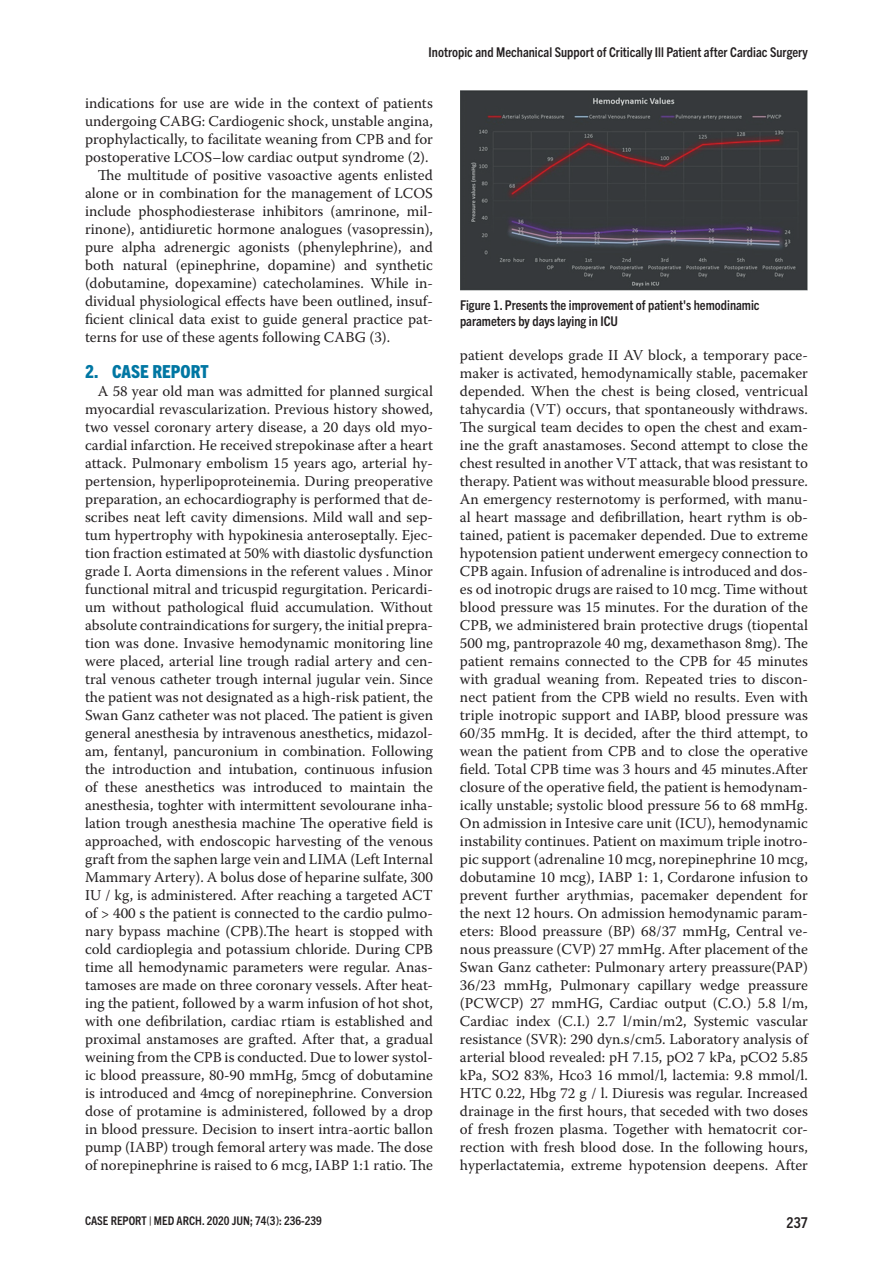
<style>
.page{position:relative;width:893px;height:1263px;background:#fff}
.page>*{position:absolute;margin:0;border:0;box-sizing:border-box;transform-origin:0 0}
.t1{font:800 condensed 18px "Trade Gothic Next LT Pro";color:#0077a3}
.t2{font:15px/18px "Warnock Pro";color:#231f20;text-align:justify}
.t3{font:700 condensed 15px "Trade Gothic Next LT Pro";color:#231f20}
.t4{font:700 condensed 13.5px/16.2px "Trade Gothic Next LT Pro";color:#231f20}
.t5{font:700 condensed 12px "Trade Gothic Next LT Pro";color:#231f20}
</style>
<div class="page">
<img style="left:460px;top:90px;width:348px;height:201px">
<p class="t4" style="left:429px;top:44px;width:381px">Inotropic and Mechanical Support of Critically Ill Patient after Cardiac Surgery</p>
<p class="t2" style="left:85px;top:94px;width:349px">indications for use are wide in the context of patients</p>
<p class="t2" style="left:85px;top:112px;width:349px">undergoing CABG: Cardiogenic shock, unstable angina,</p>
<p class="t2" style="left:85px;top:130px;width:349px">prophylactically, to facilitate weaning from CPB and for</p>
<p class="t2" style="left:85px;top:148px;width:345px">postoperative LCOS–low cardiac output syndrome (2).</p>
<p class="t2" style="left:98px;top:166px;width:337px">The multitude of positive vasoactive agents enlisted</p>
<p class="t2" style="left:85px;top:184px;width:349px">alone or in combination for the management of LCOS</p>
<p class="t2" style="left:85px;top:202px;width:349px">include phosphodiesterase inhibitors (amrinone, mil-</p>
<p class="t2" style="left:85px;top:220px;width:349px">rinone), antidiuretic hormone analogues (vasopressin),</p>
<p class="t2" style="left:85px;top:238px;width:349px">pure alpha adrenergic agonists (phenylephrine), and</p>
<p class="t2" style="left:85px;top:256px;width:349px">both natural (epinephrine, dopamine) and synthetic</p>
<p class="t2" style="left:85px;top:274px;width:349px">(dobutamine, dopexamine) catecholamines. While in-</p>
<p class="t2" style="left:85px;top:292px;width:349px">dividual physiological effects have been outlined, insuf-</p>
<p class="t2" style="left:85px;top:310px;width:349px">ficient clinical data exist to guide general practice pat-</p>
<p class="t2" style="left:85px;top:328px;width:307px">terns for use of these agents following CABG (3).</p>
<p class="t1" style="left:85px;top:359px;width:125px">2. CASE REPORT</p>
<p class="t2" style="left:85px;top:382px;width:349px;text-indent:13px">A 58 year old man was admitted for planned surgical myocardial revascularization. Previous history showed, two vessel coronary artery disease, a 20 days old myo&shy;cardial infarction. He received strepokinase after a heart attack. Pulmonary embolism 15 years ago, arterial hy&shy;pertension, hyperlipoproteinemia. During preoperative preparation, an echocardiography is performed that de&shy;scribes neat left cavity dimensions. Mild wall and sep&shy;tum hypertrophy with hypokinesia anteroseptally. Ejec&shy;tion fraction estimated at 50% with diastolic dysfunction grade I. Aorta dimensions in the referent values . Minor functional mitral and tricuspid regurgitation. Pericardi&shy;um without pathological fluid accumulation. Without absolute contraindications for surgery, the initial prepra&shy;tion was done. Invasive hemodynamic monitoring line were placed, arterial line trough radial artery and cen&shy;tral venous catheter trough internal jugular vein. Since the patient was not designated as a high-risk patient, the Swan Ganz catheter was not placed. The patient is given general anesthesia by intravenous anesthetics, midazol&shy;am, fentanyl, pancuronium in combination. Following the introduction and intubation, continuous infusion of these anesthetics was introduced to maintain the anesthesia, toghter with intermittent sevolourane inha&shy;lation trough anesthesia machine The operative field is approached, with endoscopic harvesting of the venous graft from the saphen large vein and LIMA (Left Internal Mammary Artery). A bolus dose of heparine sulfate, 300<br>IU / kg, is administered. After reaching a targeted ACT of &gt; 400 s the patient is connected to the cardio pulmo&shy;nary bypass machine (CPB).The heart is stopped with cold cardioplegia and potassium chloride. During CPB time all hemodynamic parameters were regular. Anas&shy;tamoses are made on three coronary vessels. After heat&shy;ing the patient, followed by a warm infusion of hot shot, with one defibrilation, cardiac rtiam is established and proximal anstamoses are grafted. After that, a gradual weining from the CPB is conducted. Due to lower systol&shy;ic blood preassure, 80-90 mmHg, 5mcg of dobutamine is introduced and 4mcg of norepinephrine. Conversion dose of protamine is administered, followed by a drop in blood pressure. Decision to insert intra-aortic ballon pump (IABP) trough femoral artery was made. The dose of norepinephrine is raised to 6 mcg, IABP 1:1 ratio. The</p>
<p class="t4" style="left:460px;top:296px;width:301px">Figure 1. Presents the improvement of patient's hemodinamic parameters by days laying in ICU</p>
<p class="t2" style="left:460px;top:346px;width:349px">patient develops grade II AV block, a temporary pace&shy;maker is activated, hemodynamically stable, pacemaker depended. When the chest is being closed, ventricual tahycardia (VT) occurs, that spontaneously withdraws.<br>The surgical team decides to open the chest and exam&shy;ine the graft anastamoses. Second attempt to close the chest resulted in another VT attack, that was resistant to therapy. Patient was without measurable blood pressure.<br>An emergency resternotomy is performed, with manu&shy;al heart massage and defibrillation, heart rythm is ob&shy;tained, patient is pacemaker depended. Due to extreme hypotension patient underwent emergecy connection to CPB again. Infusion of adrenaline is introduced and dos&shy;es od inotropic drugs are raised to 10 mcg. Time without blood pressure was 15 minutes. For the duration of the CPB, we administered brain protective drugs (tiopental 500 mg, pantroprazole 40 mg, dexamethason 8mg). The patient remains connected to the CPB for 45 minutes with gradual weaning from. Repeated tries to discon&shy;nect patient from the CPB wield no results. Even with triple inotropic support and IABP, blood pressure was 60/35 mmHg. It is decided, after the third attempt, to wean the patient from CPB and to close the operative field. Total CPB time was 3 hours and 45 minutes.After closure of the operative field, the patient is hemodynam&shy;ically unstable; systolic blood pressure 56 to 68 mmHg.<br>On admission in Intesive care unit (ICU), hemodynamic instability continues. Patient on maximum triple inotro&shy;pic support (adrenaline 10 mcg, norepinephrine 10 mcg, dobutamine 10 mcg), IABP 1: 1, Cordarone infusion to prevent further arythmias, pacemaker dependent for the next 12 hours. On admission hemodynamic param&shy;eters: Blood preassure (BP) 68/37 mmHg, Central ve&shy;nous preassure (CVP) 27 mmHg. After placement of the Swan Ganz catheter: Pulmonary artery preassure(PAP)<br>36/23 mmHg, Pulmonary capillary wedge preassure (PCWCP) 27 mmHG, Cardiac output (C.O.) 5.8 l/m, Cardiac index (C.I.) 2.7 l/min/m2, Systemic vascular resistance (SVR): 290 dyn.s/cm5. Laboratory analysis of arterial blood revealed: pH 7.15, pO2 7 kPa, pCO2 5.85 kPa, SO2 83%, Hco3 16 mmol/l, lactemia: 9.8 mmol/l.<br>HTC 0.22, Hbg 72 g / l. Diuresis was regular. Increased drainage in the first hours, that seceded with two doses of fresh frozen plasma. Together with hematocrit cor&shy;rection with fresh blood dose. In the following hours, hyperlactatemia, extreme hypotension deepens. After</p>
<p class="t5" style="left:85px;top:1213px;width:238px">CASE REPORT | Med Arch . 2020 JUN; 74(3): 236-239</p>
<p class="t3" style="left:786px;top:1212px;width:23px">237</p>
</div>
